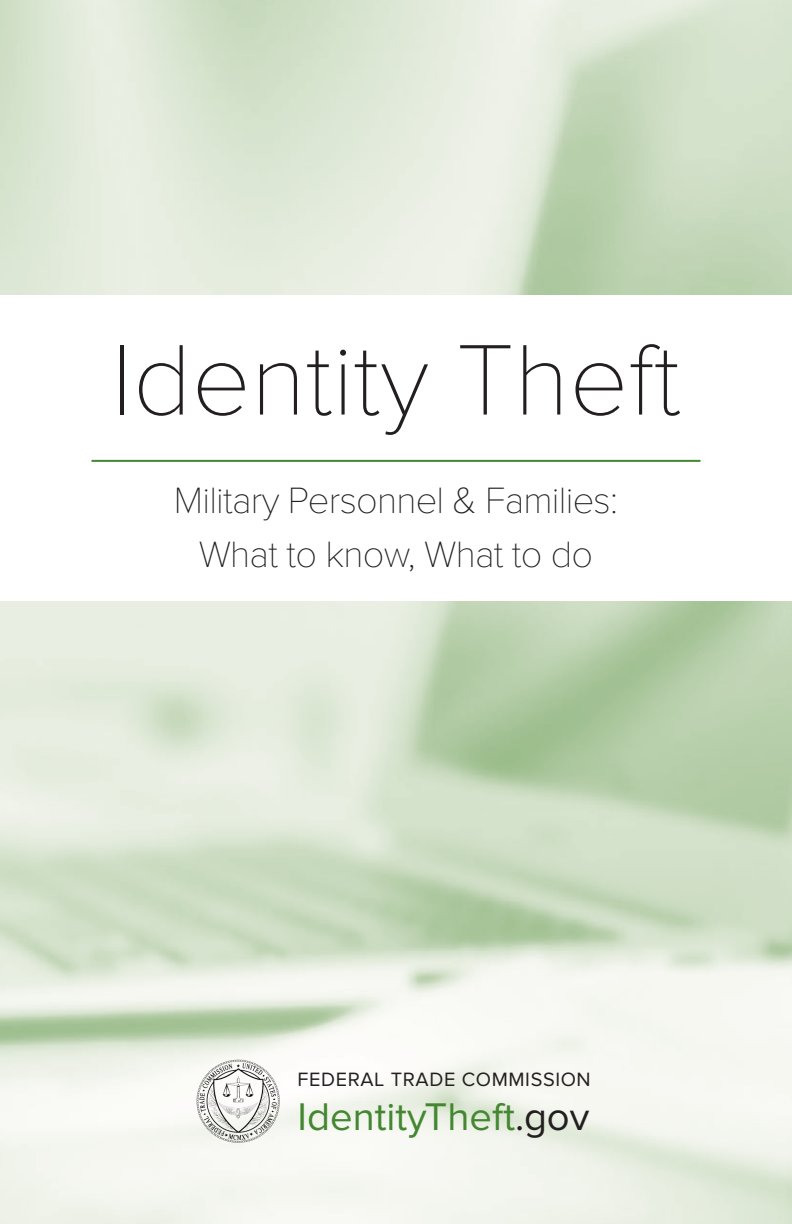
<style>
.page{position:relative;width:792px;height:1224px;background:#fff}
.page>*{position:absolute;margin:0;border:0;box-sizing:border-box;transform-origin:0 0}
.t1{font:100 104px "Proxima Nova T";color:#231f20}
.t2{font:40px "Proxima Nova";color:#448731}
.t3{font:100 38px/54px "Proxima Nova T";letter-spacing:-.02em;color:#231f20;text-align:center}
.body{font:20px "Proxima Nova";letter-spacing:.03em;color:#231f20}
.s1{color:#231f20}
</style>
<div class="page">
<img style="left:181px;top:1056px;width:113px;height:87px">
<hr style="left:91px;top:460px;width:610px;height:2px;background:#448731">
<h1 class="t1" style="left:111px;top:320px;width:571px">Identity Theft</h1>
<p class="t3" style="left:174px;top:473px;width:446px">Military Personnel &amp; Families:<br>What to know, What to do</p>
<p class="body" style="left:298px;top:1068px;width:295px">FEDERAL TRADE COMMISSION</p>
<p class="t2" style="left:298px;top:1093px;width:293px">IdentityTheft<span class="s1">.gov</span></p>
</div>
